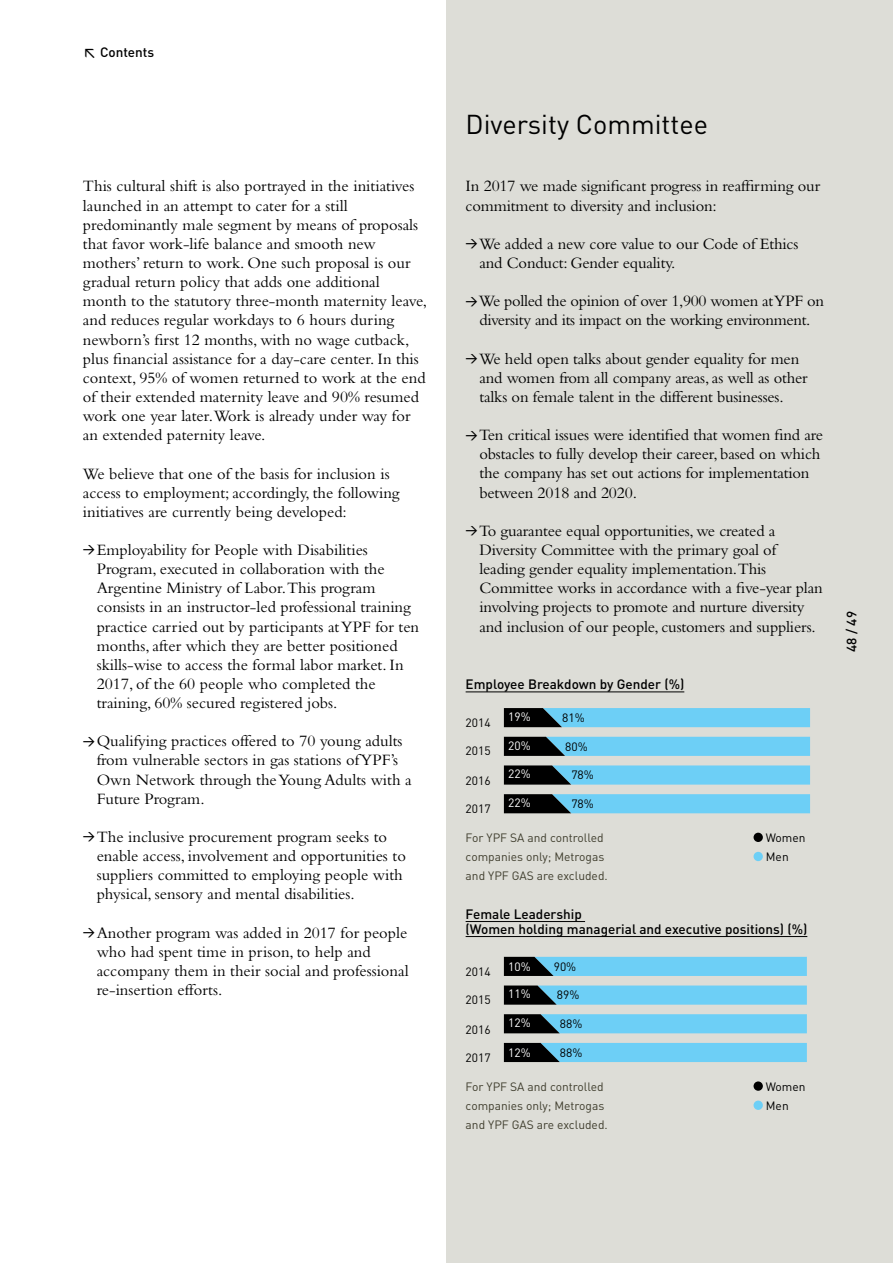
<style>
.page{position:relative;width:893px;height:1263px;background:#fff}
.page>*{position:absolute;margin:0;border:0;box-sizing:border-box;transform-origin:0 0}
.t1{font:27px "DIN";color:#000}
.t2{font:16.5px/19.2px "Bembo";color:#000}
.t3{font:16.5px/19.2px "Bembo";letter-spacing:-.02em;color:#000;text-align:center}
.t4{font:500 13.5px/15px "DIN";color:#000}
.t5{font:12px/19.2px "DIN";color:#403e2e}
.t6{font:12px/19.2px "DIN";color:#000}
.t7{font:12px "DIN";color:#fff}
.s1{font-family:"DIN";font-weight:500;font-size:12px}
</style>
<div class="page">
<div style="left:446px;top:0;width:447px;height:1263px;background:#ddddd7"></div>
<hr style="left:466px;top:691px;width:218px;height:1px;background:#000">
<hr style="left:466px;top:921px;width:119px;height:1px;background:#000">
<hr style="left:466px;top:936px;width:341px;height:1px;background:#000">
<div style="left:753px;top:833px;width:10px;height:9px;background:#000;border-radius:50%"></div>
<div style="left:753px;top:852px;width:10px;height:9px;background:#6dcff6;border-radius:50%"></div>
<svg style="left:753px;top:1081px;width:10px;height:10px"></svg>
<div style="left:753px;top:1100px;width:10px;height:10px;background:#6dcff6;border-radius:50%"></div>
<svg style="left:504px;top:708px;width:306px;height:19px;background:#5caecf"></svg>
<svg style="left:504px;top:737px;width:306px;height:19px;background:#5baccc"></svg>
<svg style="left:504px;top:765px;width:306px;height:20px;background:#5eaac8"></svg>
<svg style="left:504px;top:794px;width:306px;height:19px;background:#59a8c7"></svg>
<svg style="left:504px;top:957px;width:303px;height:19px;background:#5eb3d5"></svg>
<svg style="left:504px;top:985px;width:303px;height:20px;background:#63b3d3"></svg>
<svg style="left:504px;top:1014px;width:303px;height:19px;background:#5eb0d0"></svg>
<svg style="left:504px;top:1043px;width:303px;height:19px;background:#5cafd0"></svg>
<p class="t4" style="left:83px;top:45px;width:73px">≤ Contents</p>
<p class="t2" style="left:83px;top:176px;width:346px">This cultural shift is also portrayed in the initiatives launched in an attempt to cater for a still predominantly male segment by means of proposals that favor work-life balance and smooth new mothers’ return to work. One such proposal is our gradual return policy that adds one additional month to the statutory three-month maternity leave, and reduces regular workdays to 6 hours during newborn’s first 12 months, with no wage cutback, plus financial assistance for a day-care center. In this context, 95% of women returned to work at the end of their extended maternity leave and 90% resumed work one year later.Work is already under way for an extended paternity leave.</p>
<p class="t2" style="left:83px;top:463px;width:318px">We believe that one of the basis for inclusion is access to employment; accordingly, the following initiatives are currently being developed:</p>
<p class="t2" style="left:97px;top:540px;width:324px;text-indent:-14px"><span class="s1">&gt;</span>Employability for People with Disabilities Program, executed in collaboration with the Argentine Ministry of Labor.This program consists in an instructor-led professional training practice carried out by participants at YPF for ten months, after which they are better positioned skills-wise to access the formal labor market. In 2017, of the 60 people who completed the training, 60% secured registered jobs.</p>
<p class="t2" style="left:97px;top:731px;width:317px;text-indent:-14px"><span class="s1">&gt;</span>Qualifying practices offered to 70 young adults from vulnerable sectors in gas stations of YPF’s Own Network through the Young Adults with a Future Program.</p>
<p class="t2" style="left:97px;top:827px;width:311px;text-indent:-14px"><span class="s1">&gt;</span>The inclusive procurement program seeks to enable access, involvement and opportunities to suppliers committed to employing people with physical, sensory and mental disabilities.</p>
<p class="t2" style="left:97px;top:922px;width:313px;text-indent:-14px"><span class="s1">&gt;</span>Another program was added in 2017 for people who had spent time in prison, to help and accompany them in their social and professional re-insertion efforts.</p>
<h1 class="t1" style="left:466px;top:107px;width:244px">Diversity Committee</h1>
<p class="t2" style="left:466px;top:176px;width:356px">In 2017 we made significant progress in reaffirming our commitment to diversity and inclusion:</p>
<p class="t2" style="left:479px;top:234px;width:321px;text-indent:-14px"><span class="s1">&gt;</span>We added a new core value to our Code of Ethics and Conduct: Gender equality.</p>
<p class="t3" style="left:466px;top:291px;width:360px"><span class="s1">&gt;</span>We polled the opinion of over 1,900 women at YPF on diversity and its impact on the working environment.</p>
<p class="t2" style="left:479px;top:348px;width:330px;text-indent:-14px"><span class="s1">&gt;</span>We held open talks about gender equality for men and women from all company areas, as well as other talks on female talent in the different businesses.</p>
<p class="t2" style="left:479px;top:425px;width:345px;text-indent:-14px"><span class="s1">&gt;</span>Ten critical issues were identified that women find are obstacles to fully develop their career, based on which the company has set out actions for implementation between 2018 and 2020.</p>
<p class="t2" style="left:479px;top:521px;width:345px;text-indent:-14px"><span class="s1">&gt;</span>To guarantee equal opportunities, we created a Diversity Committee with the primary goal of leading gender equality implementation.This Committee works in accordance with a five-year plan involving projects to promote and nurture diversity and inclusion of our people, customers and suppliers.</p>
<p class="t4" style="left:466px;top:676px;width:220px">Employee Breakdown by Gender (%)</p>
<p class="t6" style="left:466px;top:712px;width:27px">2014</p>
<p class="t6" style="left:466px;top:741px;width:27px">2015</p>
<p class="t6" style="left:466px;top:770px;width:27px">2016</p>
<p class="t6" style="left:466px;top:799px;width:27px">2017</p>
<p class="t7" style="left:508px;top:709px;width:24px">19%</p>
<p class="t6" style="left:562px;top:708px;width:24px">81%</p>
<p class="t7" style="left:508px;top:738px;width:24px">20%</p>
<p class="t6" style="left:565px;top:736px;width:24px">80%</p>
<p class="t7" style="left:508px;top:766px;width:24px">22%</p>
<p class="t6" style="left:571px;top:765px;width:24px">78%</p>
<p class="t7" style="left:508px;top:795px;width:24px">22%</p>
<p class="t6" style="left:571px;top:794px;width:24px">78%</p>
<p class="t5" style="left:466px;top:828px;width:144px">For YPF SA and controlled companies only; Metrogas and YPF GAS are excluded.</p>
<p class="t6" style="left:766px;top:828px;width:41px">Women<br>Men</p>
<p class="t4" style="left:466px;top:906px;width:343px">Female Leadership<br>(Women holding managerial and executive positions) (%)</p>
<p class="t6" style="left:466px;top:962px;width:27px">2014</p>
<p class="t6" style="left:466px;top:990px;width:27px">2015</p>
<p class="t6" style="left:466px;top:1019px;width:27px">2016</p>
<p class="t6" style="left:466px;top:1047px;width:27px">2017</p>
<p class="t7" style="left:508px;top:959px;width:24px">10%</p>
<p class="t6" style="left:554px;top:956px;width:24px">90%</p>
<p class="t7" style="left:508px;top:986px;width:24px">11%</p>
<p class="t6" style="left:557px;top:985px;width:24px">89%</p>
<p class="t7" style="left:508px;top:1015px;width:24px">12%</p>
<p class="t6" style="left:560px;top:1014px;width:24px">88%</p>
<p class="t7" style="left:508px;top:1045px;width:24px">12%</p>
<p class="t6" style="left:560px;top:1042px;width:24px">88%</p>
<p class="t5" style="left:466px;top:1076px;width:144px">For YPF SA and controlled companies only; Metrogas and YPF GAS are excluded.</p>
<p class="t6" style="left:766px;top:1076px;width:41px">Women<br>Men</p>
<p class="t4" style="left:843px;top:652px;width:42px;rotate:-90deg">48 / 49</p>
</div>
